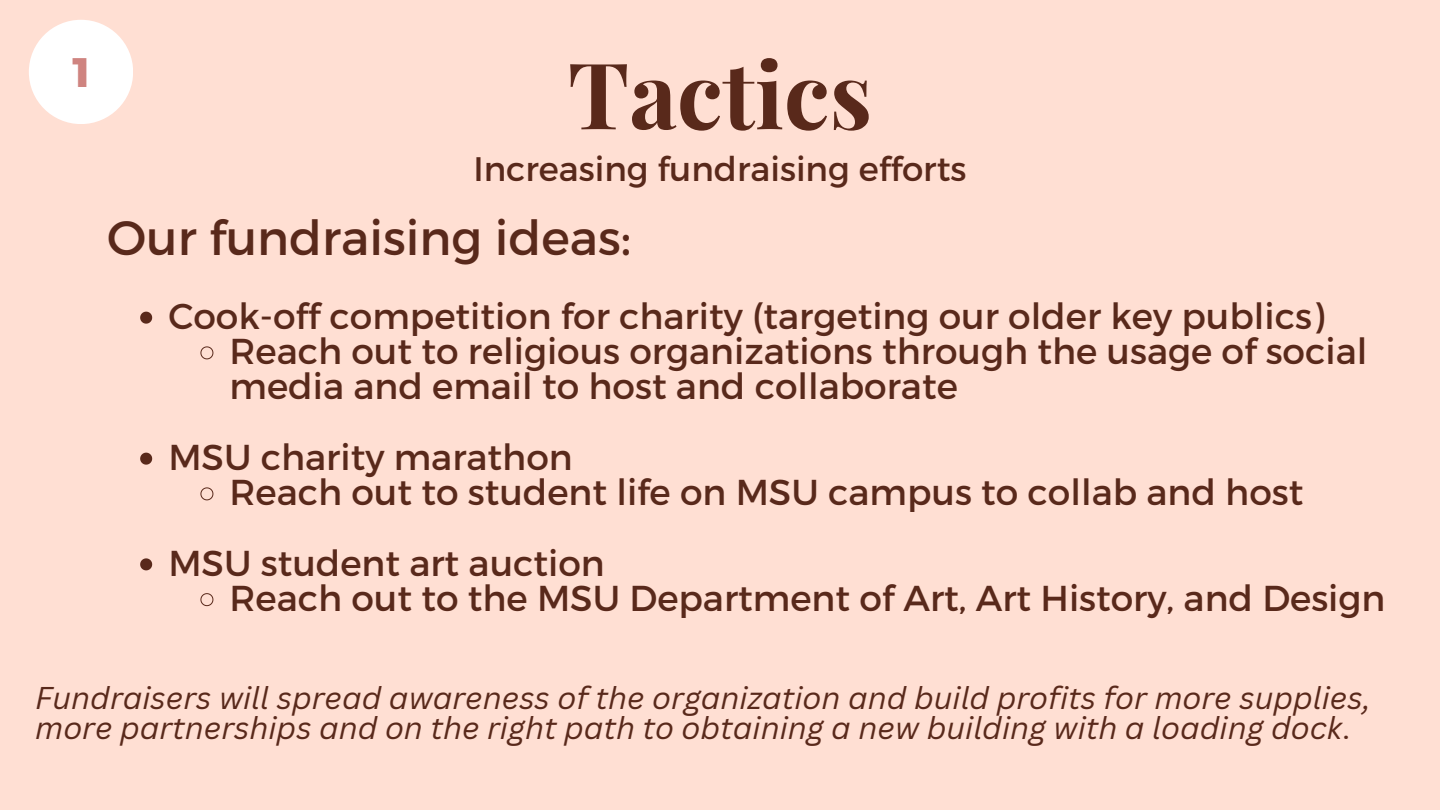
<style>
.page{position:relative;width:1440px;height:810px;background:#ffdfd3}
.page>*{position:absolute;margin:0;border:0;box-sizing:border-box;transform-origin:0 0}
.t1{font:700 92px "Playfair Display";color:#59291b}
.t2{font:48.3px "Montserrat";color:#59291b}
.t3{font:800 42px "Montserrat";color:#cf8480}
.t4{font:36px/35.2px "Montserrat";color:#59291b}
.t5{font:34px "Montserrat";color:#59291b}
.t6{font:italic 30.7px/30px "Canva Sans";color:#59291b}
.s1{font-style:normal}
</style>
<div class="page">
<div style="left:29px;top:20px;width:104px;height:104px;background:#fff;border-radius:50%"></div>
<svg style="left:140px;top:312px;width:12px;height:12px"></svg>
<svg style="left:200px;top:346px;width:14px;height:14px"></svg>
<svg style="left:140px;top:453px;width:12px;height:12px"></svg>
<svg style="left:200px;top:487px;width:14px;height:14px"></svg>
<svg style="left:140px;top:558px;width:12px;height:12px"></svg>
<svg style="left:200px;top:593px;width:14px;height:13px"></svg>
<p class="t3" style="left:72px;top:46px;width:19px">1</p>
<p class="t1" style="left:568px;top:30px;width:306px">Tactics</p>
<p class="t5" style="left:473px;top:146px;width:495px">Increasing fundraising efforts</p>
<p class="t2" style="left:107px;top:206px;width:525px">Our fundraising ideas:</p>
<h1 class="t4" style="left:168px;top:297px;width:1157px">Cook-off competition for charity (targeting our older key publics)</h1>
<h3 class="t4" style="left:230px;top:332px;width:1139px">Reach out to religious organizations through the usage of social media and email to host and collaborate</h3>
<h2 class="t4" style="left:168px;top:438px;width:406px">MSU charity marathon</h2>
<p class="t4" style="left:230px;top:473px;width:1075px">Reach out to student life on MSU campus to collab and host</p>
<p class="t4" style="left:168px;top:543px;width:438px">MSU student art auction</p>
<p class="t4" style="left:230px;top:579px;width:1157px">Reach out to the MSU Department of Art, Art History, and Design</p>
<p class="t6" style="left:35px;top:682px;width:1337px">Fundraisers will spread awareness of the organization and build profits for more supplies, more partnerships and on the right path to obtaining a new building with a loading dock<span class="s1">.</span></p>
</div>
